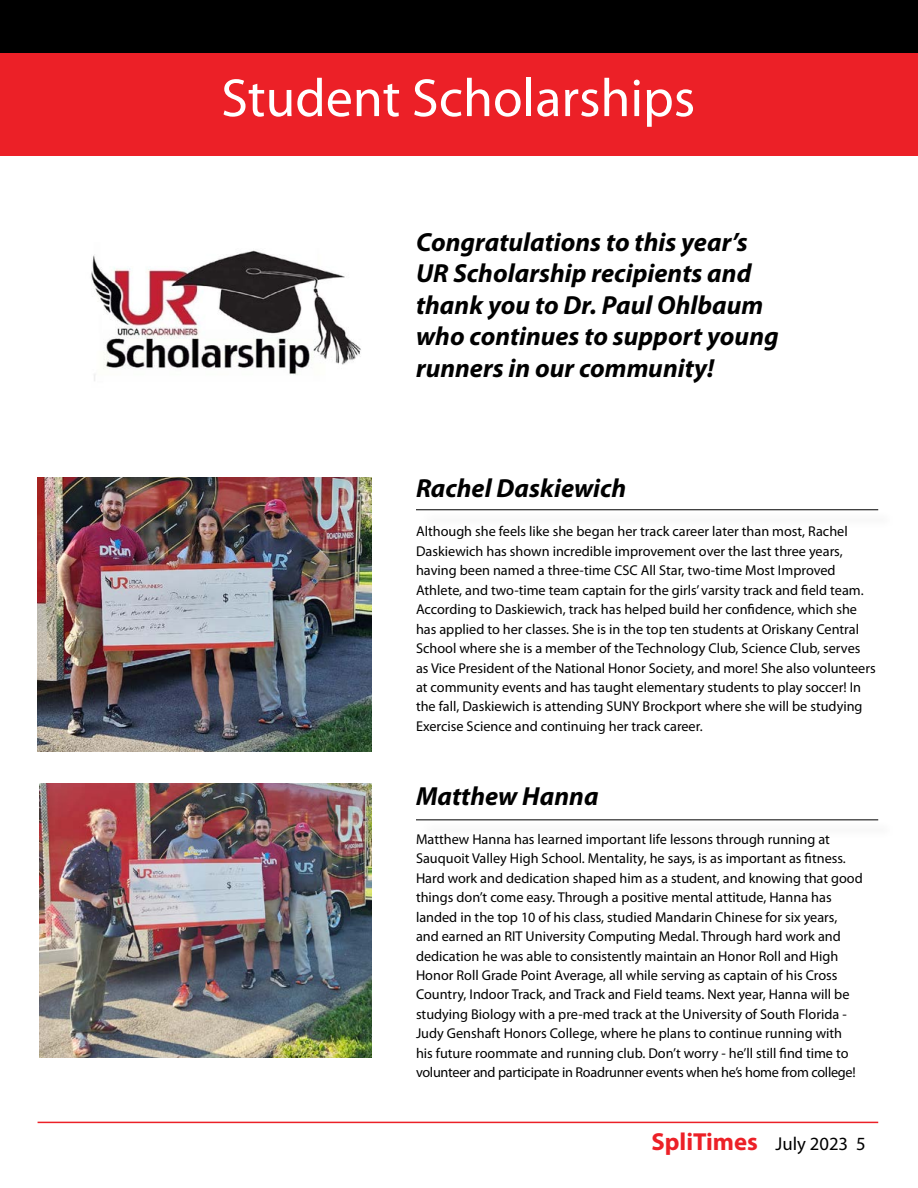
<style>
.page{position:relative;width:918px;height:1188px;background:#fff}
.page>*{position:absolute;margin:0;border:0;box-sizing:border-box;transform-origin:0 0}
.t1{font:54px "Myriad Pro";color:#fff}
.t2{font:italic 700 26.25px/31.5px "Myriad Pro";color:#000}
.t3{font:700 24.75px "Myriad Pro";color:#ec2027}
.t4{font:14.25px/19.5px "Myriad Pro";color:#000}
.s1{font-weight:400;font-size:18.75px;color:#000}
</style>
<div class="page">
<img style="left:91px;top:250px;width:270px;height:131px">
<img style="left:38px;top:477px;width:334px;height:275px">
<hr style="left:38px;top:1122px;width:840px;height:1px;background:#ec2027">
<div style="left:0;top:28px;width:918px;height:128px;background:#ec2027"></div>
<div style="left:0;top:0;width:918px;height:52px;background:#000"></div>
<img style="left:39px;top:783px;width:333px;height:274px">
<div style="left:419px;top:511px;width:477px;height:18px;background:#fbfbfb"></div>
<hr style="left:416px;top:509px;width:462px;height:1px;background:#000">
<div style="left:419px;top:821px;width:477px;height:18px;background:#fbfbfb"></div>
<hr style="left:416px;top:819px;width:462px;height:1px;background:#000">
<h1 class="t1" style="left:221px;top:65px;width:475px">Student Scholarships</h1>
<h2 class="t2" style="left:416px;top:225px;width:364px">Congratulations to this year’s<br>UR Scholarship recipients and thank you to Dr. Paul Ohlbaum who continues to support young runners in our community!</h2>
<h2 class="t2" style="left:416px;top:472px;width:212px">Rachel Daskiewich</h2>
<p class="t4" style="left:416px;top:521px;width:461px">Although she feels like she began her track career later than most, Rachel Daskiewich has shown incredible improvement over the last three years, having been named a three-time CSC All Star, two-time Most Improved Athlete, and two-time team captain for the girls’ varsity track and field team.<br>According to Daskiewich, track has helped build her confidence, which she has applied to her classes. She is in the top ten students at Oriskany Central School where she is a member of the Technology Club, Science Club, serves as Vice President of the National Honor Society, and more! She also volunteers at community events and has taught elementary students to play soccer! In the fall, Daskiewich is attending SUNY Brockport where she will be studying Exercise Science and continuing her track career.</p>
<h2 class="t2" style="left:416px;top:779px;width:184px">Matthew Hanna</h2>
<p class="t4" style="left:416px;top:829px;width:448px">Matthew Hanna has learned important life lessons through running at Sauquoit Valley High School. Mentality, he says, is as important as fitness.<br>Hard work and dedication shaped him as a student, and knowing that good things don’t come easy. Through a positive mental attitude, Hanna has landed in the top 10 of his class, studied Mandarin Chinese for six years, and earned an RIT University Computing Medal. Through hard work and dedication he was able to consistently maintain an Honor Roll and High Honor Roll Grade Point Average, all while serving as captain of his Cross Country, Indoor Track, and Track and Field teams. Next year, Hanna will be studying Biology with a pre-med track at the University of South Florida - Judy Genshaft Honors College, where he plans to continue running with<br>his future roommate and running club. Don’t worry - he’ll still find time to volunteer and participate in Roadrunner events when he’s home from college!</p>
<h3 class="t3" style="left:652px;top:1126px;width:216px">SpliTimes <span class="s1">July 2023 5</span></h3>
</div>
